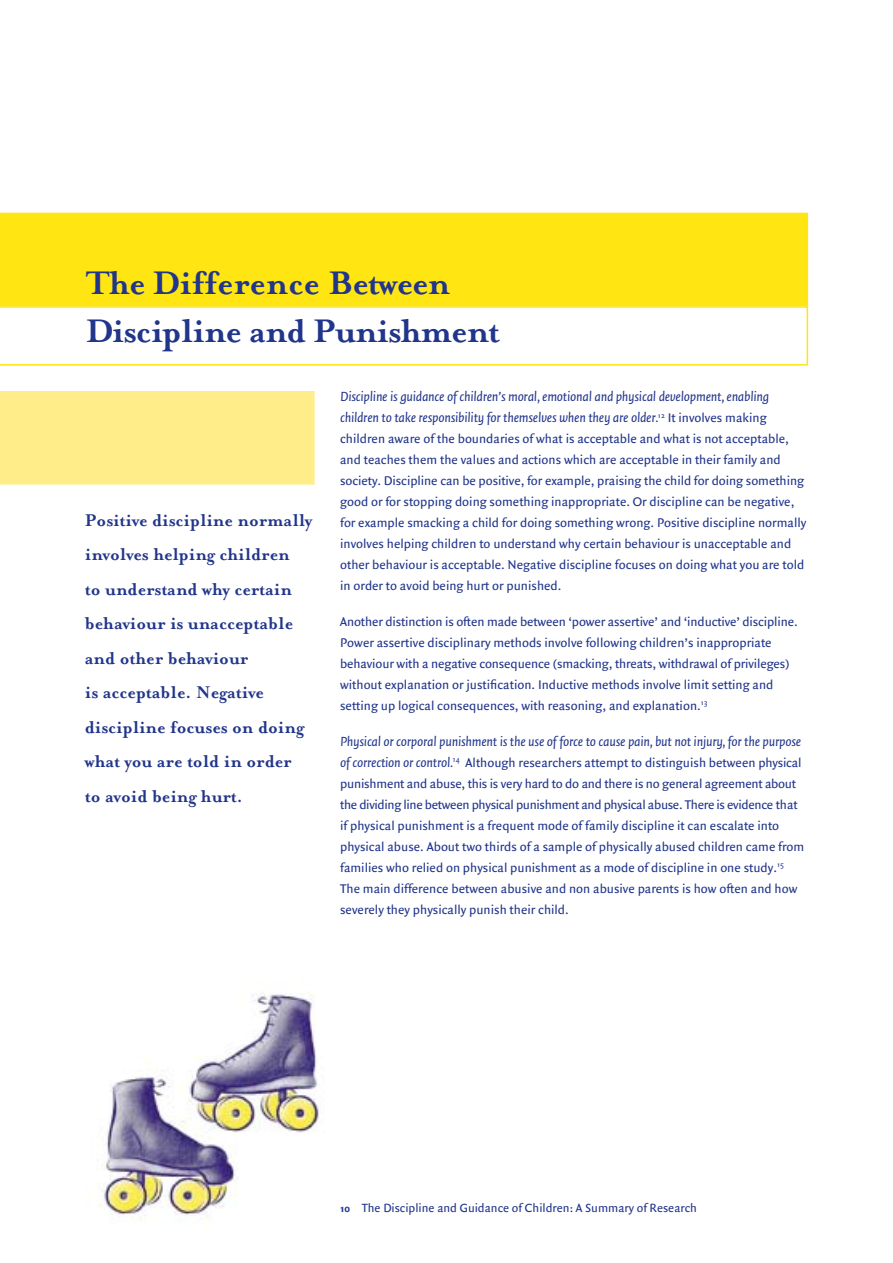
<style>
.page{position:relative;width:893px;height:1263px;background:#fff}
.page>*{position:absolute;margin:0;border:0;box-sizing:border-box;transform-origin:0 0}
.t1{font:700 37.5px/48px "Mrs Eaves Maori";letter-spacing:-.02em;color:#21358b}
.t2{font:700 19.5px/34.5px "Mrs Eaves Maori";color:#21358b}
.t3{font:italic 14.25px/21px "Quadraat Sans Maori";letter-spacing:-.02em;color:#21358b}
.t4{font:13.5px/21px "Quadraat Sans Maori";color:#21358b}
.t5{font:12.75px "Quadraat Sans Maori";color:#21358b}
.s1{font-style:normal;font-size:13.5px}
.s2{font-style:italic;font-size:14.25px}
.s3{font-weight:700;font-size:11.25px}
</style>
<div class="page">
<img style="left:100px;top:992px;width:219px;height:229px">
<div style="left:0;top:213px;width:808px;height:93px;background:#ffe512"></div>
<svg style="left:0;top:306px;width:808px;height:60px"></svg>
<div style="left:0;top:391px;width:314px;height:94px;background:#ffed89"></div>
<h1 class="t1" style="left:86px;top:257px;width:415px">The Difference Between<br>Discipline and Punishment</h1>
<h2 class="t2" style="left:85px;top:502px;width:229px">Positive discipline normally involves helping children<br>to understand why certain behaviour is unacceptable and other behaviour<br>is acceptable. Negative discipline focuses on doing what you are told in order to avoid being hurt.</h2>
<p class="t3" style="left:340px;top:387px;width:431px">Discipline is guidance of children’s moral, emotional and physical development, enabling children to take responsibility for themselves when they are older.<sup>12</sup> <span class="s1">It involves making</span></p>
<p class="t4" style="left:340px;top:429px;width:468px">children aware of the boundaries of what is acceptable and what is not acceptable, and teaches them the values and actions which are acceptable in their family and society. Discipline can be positive, for example, praising the child for doing something good or for stopping doing something inappropriate. Or discipline can be negative, for example smacking a child for doing something wrong. Positive discipline normally involves helping children to understand why certain behaviour is unacceptable and other behaviour is acceptable. Negative discipline focuses on doing what you are told in order to avoid being hurt or punished.</p>
<p class="t4" style="left:340px;top:612px;width:459px">Another distinction is often made between ‘power assertive’ and ‘inductive’ discipline.<br>Power assertive disciplinary methods involve following children’s inappropriate behaviour with a negative consequence (smacking, threats, withdrawal of privileges) without explanation or justification. Inductive methods involve limit setting and setting up logical consequences, with reasoning, and explanation.<sup>13</sup></p>
<p class="t3" style="left:340px;top:732px;width:462px">Physical or corporal punishment is the use of force to cause pain, but not injury, for the purpose</p>
<p class="t4" style="left:340px;top:753px;width:466px"><span class="s2">of correction or control.</span><sup>14</sup> Although researchers attempt to distinguish between physical punishment and abuse, this is very hard to do and there is no general agreement about the dividing line between physical punishment and physical abuse. There is evidence that if physical punishment is a frequent mode of family discipline it can escalate into physical abuse. About two thirds of a sample of physically abused children came from families who relied on physical punishment as a mode of discipline in one study.<sup>15<br></sup>The main difference between abusive and non abusive parents is how often and how severely they physically punish their child.</p>
<p class="t5" style="left:340px;top:1203px;width:358px"><span class="s3">10</span> The Discipline and Guidance of Children: A Summary of Research</p>
</div>
